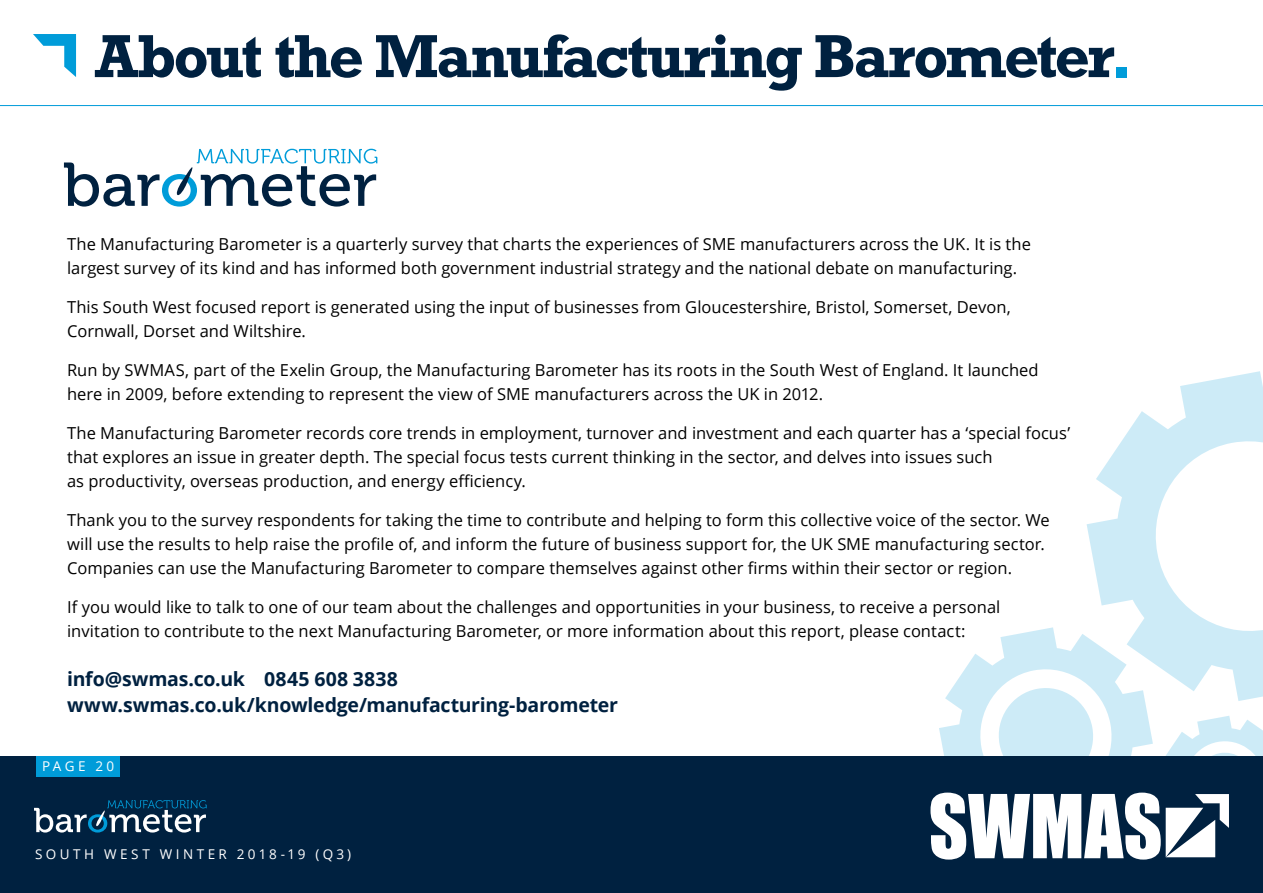
<style>
.page{position:relative;width:1263px;height:893px;background:#fff}
.page>*{position:absolute;margin:0;border:0;box-sizing:border-box;transform-origin:0 0}
.t1{font:700 57px "Rockwell";letter-spacing:-.045em;color:#002140}
.t2{font:700 19.5px/25.5px "Open Sans";letter-spacing:-.01em;color:#002140}
.t3{font:16.5px/24px "Open Sans";color:#000}
.t4{font:13.5px "Open Sans";letter-spacing:.255em;color:#fff}
.s1{color:#009cd9}
</style>
<div class="page">
<div style="left:0;top:755px;width:1263px;height:138px;background:#002140"></div>
<div style="left:36px;top:755px;width:84px;height:22px;background:#009cd9"></div>
<svg style="left:930px;top:793px;width:299px;height:67px"></svg>
<svg style="left:34px;top:800px;width:173px;height:32px"></svg>
<svg style="left:1086px;top:371px;width:177px;height:330px"></svg>
<svg style="left:939px;top:627px;width:214px;height:128px"></svg>
<svg style="left:1166px;top:716px;width:97px;height:39px"></svg>
<svg style="left:33px;top:34px;width:43px;height:43px"></svg>
<hr style="left:0;top:105px;width:1263px;height:1px;background:#009cd9">
<svg style="left:64px;top:149px;width:313px;height:58px"></svg>
<h1 class="t1" style="left:95px;top:19px;width:1039px">About the Manufacturing Barometer<span class="s1">.</span></h1>
<p class="t3" style="left:67px;top:231px;width:965px">The Manufacturing Barometer is a quarterly survey that charts the experiences of SME manufacturers across the UK. It is the largest survey of its kind and has informed both government industrial strategy and the national debate on manufacturing.</p>
<p class="t3" style="left:67px;top:294px;width:945px">This South West focused report is generated using the input of businesses from Gloucestershire, Bristol, Somerset, Devon,<br>Cornwall, Dorset and Wiltshire.</p>
<p class="t3" style="left:67px;top:357px;width:973px">Run by SWMAS, part of the Exelin Group, the Manufacturing Barometer has its roots in the South West of England. It launched here in 2009, before extending to represent the view of SME manufacturers across the UK in 2012.</p>
<p class="t3" style="left:67px;top:420px;width:1004px">The Manufacturing Barometer records core trends in employment, turnover and investment and each quarter has a ‘special focus’ that explores an issue in greater depth. The special focus tests current thinking in the sector, and delves into issues such<br>as productivity, overseas production, and energy efficiency.</p>
<p class="t3" style="left:67px;top:507px;width:984px">Thank you to the survey respondents for taking the time to contribute and helping to form this collective voice of the sector. We will use the results to help raise the profile of, and inform the future of business support for, the UK SME manufacturing sector.<br>Companies can use the Manufacturing Barometer to compare themselves against other firms within their sector or region.</p>
<p class="t3" style="left:67px;top:594px;width:935px">If you would like to talk to one of our team about the challenges and opportunities in your business, to receive a personal invitation to contribute to the next Manufacturing Barometer, or more information about this report, please contact:</p>
<p class="t2" style="left:67px;top:666px;width:552px">info@swmas.co.uk 0845 608 3838 www.swmas.co.uk/knowledge/manufacturing-barometer</p>
<p class="t4" style="left:42px;top:757px;width:74px">PAGE 20</p>
<p class="t4" style="left:35px;top:845px;width:318px">SOUTH WEST WINTER 2018-19 (Q3)</p>
</div>
